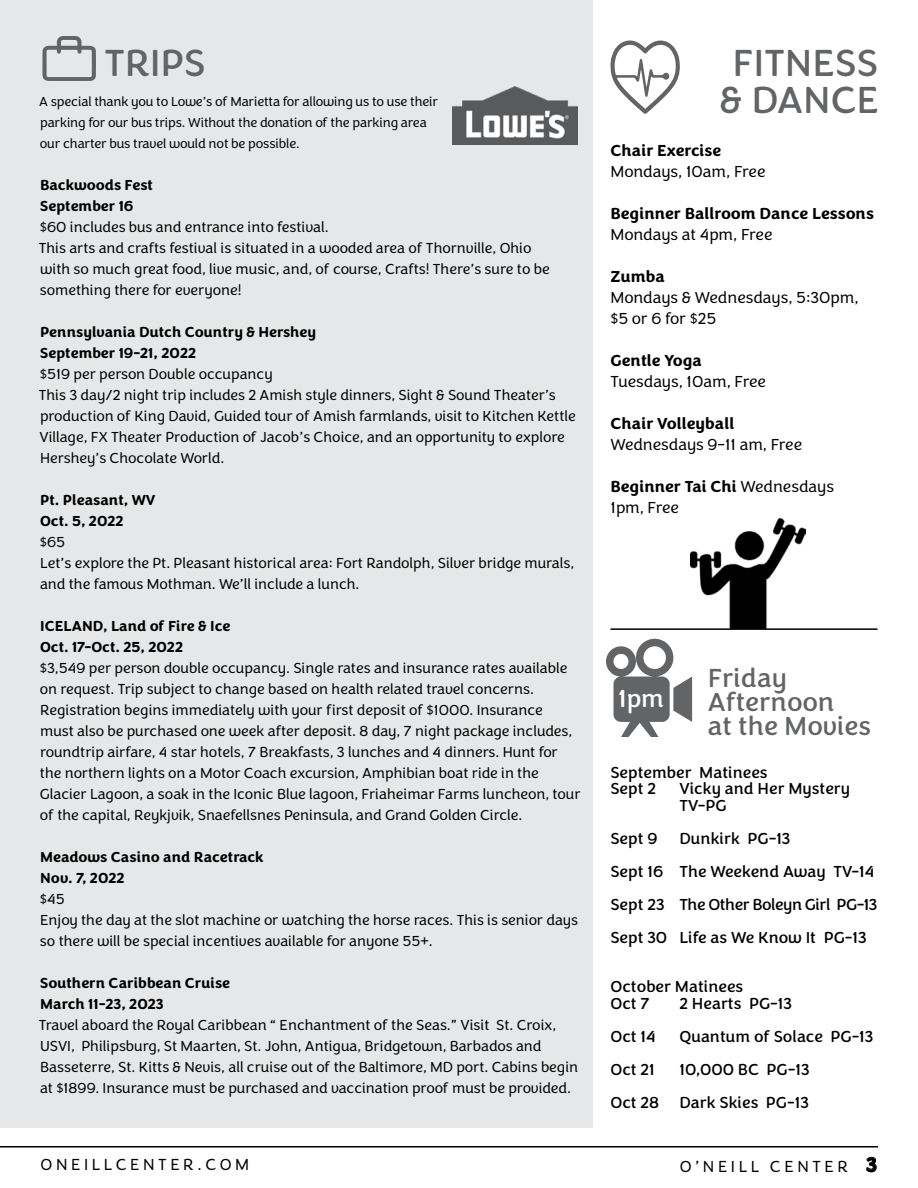
<style>
.page{position:relative;width:918px;height:1188px;background:#fff}
.page>*{position:absolute;margin:0;border:0;box-sizing:border-box;transform-origin:0 0}
.t1{font:39px/37.5px "Congenial";color:#636466;text-align:center}
.t2{font:27px/24px "Congenial";color:#636466}
.t3{font:25.5px "Congenial";color:#fff}
.t4{font:16.5px/33px "Congenial";color:#000}
.t5{font:300 16.5px/21px "Congenial";color:#000}
.t6{font:700 16.5px "Congenial";color:#000}
.t7{font:300 16.5px "Congenial";letter-spacing:.215em;color:#000}
.t8{font:300 15px/21px "Congenial";color:#000}
.t9{font:700 15px/21px "Congenial";color:#000}
.t10{font:300 13.5px/21px "Congenial";letter-spacing:-.01em;color:#000}
.s1{font-weight:700}
.s2{font-weight:700;font-size:21px}
</style>
<div class="page">
<img style="left:690px;top:519px;width:116px;height:109px">
<div style="left:0;top:0;width:592px;height:1128px;background:#e6e7e8"></div>
<hr style="left:0;top:1146px;width:878px;height:2px;background:#000">
<hr style="left:610px;top:628px;width:268px;height:2px;background:#000">
<svg style="left:610px;top:40px;width:70px;height:74px"></svg>
<svg style="left:606px;top:639px;width:86px;height:98px"></svg>
<svg style="left:42px;top:36px;width:54px;height:45px"></svg>
<img style="left:453px;top:87px;width:125px;height:57px">
<h1 class="t1" style="left:105px;top:45px;width:102px">TRIPS</h1>
<p class="t10" style="left:39px;top:91px;width:400px">A special thank you to Lowe’s of Marietta for allowing us to use their parking for our bus trips. Without the donation of the parking area our charter bus travel would not be possible.</p>
<p class="t9" style="left:40px;top:174px;width:115px">Backwoods Fest<br>September 16</p>
<p class="t8" style="left:39px;top:216px;width:512px">$60 includes bus and entrance into festival.<br>This arts and crafts festival is situated in a wooded area of Thornville, Ohio with so much great food, live music, and, of course, Crafts! There’s sure to be something there for everyone!</p>
<p class="t9" style="left:40px;top:321px;width:278px">Pennsylvania Dutch Country &amp; Hershey<br>September 19-21, 2022</p>
<p class="t8" style="left:39px;top:363px;width:539px">$519 per person Double occupancy<br>This 3 day/2 night trip includes 2 Amish style dinners, Sight &amp; Sound Theater’s production of King David, Guided tour of Amish farmlands, visit to Kitchen Kettle Village, FX Theater Production of Jacob’s Choice, and an opportunity to explore Hershey’s Chocolate World.</p>
<p class="t9" style="left:40px;top:489px;width:117px">Pt. Pleasant, WV<br>Oct. 5, 2022</p>
<p class="t8" style="left:40px;top:531px;width:536px">$65<br>Let’s explore the Pt. Pleasant historical area: Fort Randolph, Silver bridge murals, and the famous Mothman. We’ll include a lunch.</p>
<p class="t9" style="left:40px;top:615px;width:192px">ICELAND, Land of Fire &amp; Ice<br>Oct. 17-Oct. 25, 2022</p>
<p class="t8" style="left:40px;top:657px;width:542px">$3,549 per person double occupancy. Single rates and insurance rates available on request. Trip subject to change based on health related travel concerns.<br>Registration begins immediately with your first deposit of $1000. Insurance<br>must also be purchased one week after deposit. 8 day, 7 night package includes, roundtrip airfare, 4 star hotels, 7 Breakfasts, 3 lunches and 4 dinners. Hunt for the northern lights on a Motor Coach excursion, Amphibian boat ride in the Glacier Lagoon, a soak in the Iconic Blue lagoon, Friaheimar Farms luncheon, tour of the capital, Reykjvik, Snaefellsnes Peninsula, and Grand Golden Circle.</p>
<p class="t9" style="left:40px;top:846px;width:225px">Meadows Casino and Racetrack<br>Nov. 7, 2022</p>
<p class="t8" style="left:40px;top:888px;width:540px">$45<br>Enjoy the day at the slot machine or watching the horse races. This is senior days so there will be special incentives available for anyone 55+.</p>
<p class="t9" style="left:40px;top:972px;width:192px">Southern Caribbean Cruise<br>March 11-23, 2023</p>
<p class="t8" style="left:39px;top:1014px;width:541px">Travel aboard the Royal Caribbean “ Enchantment of the Seas.” Visit St. Croix, USVI, Philipsburg, St Maarten, St. John, Antigua, Bridgetown, Barbados and Basseterre, St. Kitts &amp; Nevis, all cruise out of the Baltimore, MD port. Cabins begin at $1899. Insurance must be purchased and vaccination proof must be provided.</p>
<h1 class="t1" style="left:720px;top:45px;width:161px">FITNESS &amp; DANCE</h1>
<p class="t6" style="left:610px;top:140px;width:112px">Chair Exercise</p>
<p class="t5" style="left:610px;top:161px;width:156px">Mondays, 10am, Free</p>
<p class="t6" style="left:610px;top:203px;width:265px">Beginner Ballroom Dance Lessons</p>
<p class="t5" style="left:610px;top:224px;width:163px">Mondays at 4pm, Free</p>
<p class="t6" style="left:610px;top:266px;width:56px">Zumba</p>
<p class="t5" style="left:610px;top:287px;width:250px">Mondays &amp; Wednesdays, 5:30pm, $5 or 6 for $25</p>
<p class="t6" style="left:610px;top:350px;width:93px">Gentle Yoga</p>
<p class="t5" style="left:610px;top:371px;width:157px">Tuesdays, 10am, Free</p>
<p class="t6" style="left:610px;top:413px;width:125px">Chair Volleyball</p>
<p class="t5" style="left:610px;top:434px;width:193px">Wednesdays 9-11 am, Free</p>
<p class="t5" style="left:610px;top:476px;width:225px"><span class="s1">Beginner Tai Chi</span> Wednesdays<br>1pm, Free</p>
<h3 class="t3" style="left:618px;top:683px;width:48px">1pm</h3>
<h2 class="t2" style="left:708px;top:667px;width:165px">Friday<br>Afternoon<br>at the Movies</h2>
<p class="t4" style="left:610px;top:764px;width:159px;line-height:16.5px">September Matinees<br>Sept 2</p>
<p class="t4" style="left:680px;top:781px;width:172px;line-height:16.5px">Vicky and Her Mystery<br>TV-PG</p>
<p class="t4" style="left:610px;top:822px;width:268px;text-indent:69px">Dunkirk PG-13<br>Sept 16 The Weekend Away TV-14<br>Sept 23 The Other Boleyn Girl PG-13<br>Sept 30 Life as We Know It PG-13</p>
<p class="t4" style="left:610px;top:979px;width:134px;line-height:16.5px">October Matinees<br>Oct 7</p>
<p class="t4" style="left:610px;top:822px;width:49px">Sept 9</p>
<p class="t4" style="left:680px;top:987px;width:114px">2 Hearts PG-13</p>
<p class="t4" style="left:610px;top:1020px;width:47px">Oct 14</p>
<p class="t4" style="left:680px;top:1020px;width:195px">Quantum of Solace PG-13</p>
<p class="t4" style="left:610px;top:1053px;width:46px">Oct 21</p>
<p class="t4" style="left:610px;top:1053px;width:201px;text-align:right">10,000 BC PG-13<br>Oct 28 Dark Skies PG-13</p>
<p class="t7" style="left:41px;top:1155px;width:210px">ONEILLCENTER.COM</p>
<p class="t7" style="left:680px;top:1157px;width:199px">O’NEILL CENTER <span class="s2">3</span></p>
</div>
